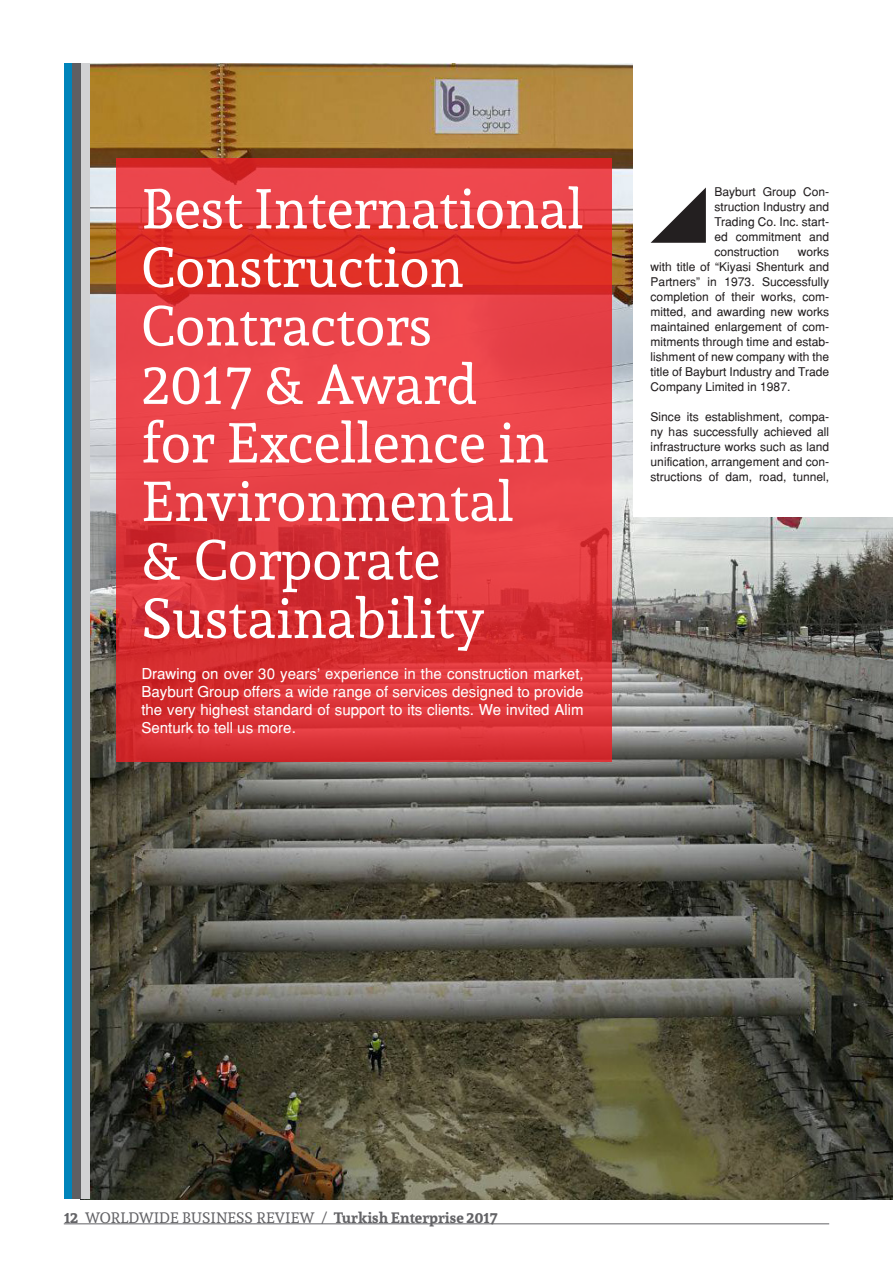
<style>
.page{position:relative;width:893px;height:1263px;background:#fff}
.page>*{position:absolute;margin:0;border:0;box-sizing:border-box;transform-origin:0 0}
.t1{font:55.5px/58.5px "Andada";color:#fff}
.t2{font:15px/18px "Helvetica";color:#fff;text-align:justify}
.t3{font:15px "Andada";color:#636366}
.t4{font:12px/15px "Helvetica";color:#231f20;text-align:justify}
.s1{font-weight:700}
</style>
<div class="page">
<hr style="left:64px;top:1223px;width:765px;height:1px;background:#636366">
<img style="left:89px;top:64px;width:804px;height:1135px">
<div style="left:64px;top:64px;width:8px;height:1135px;background:#0084ba"></div>
<div style="left:72px;top:64px;width:9px;height:1135px;background:#5f5f62"></div>
<div style="left:81px;top:64px;width:8px;height:1135px;background:#d1d2d4"></div>
<div style="left:634px;top:34px;width:259px;height:483px;background:#fff"></div>
<svg style="left:116px;top:158px;width:495px;height:604px;background:#e0393c"></svg>
<svg style="left:651px;top:187px;width:55px;height:56px"></svg>
<p class="t1" style="left:141px;top:179px;width:444px">Best International<br>Construction<br>Contractors<br>2017 &amp; Award<br>for Excellence in<br>Environmental<br>&amp; Corporate<br>Sustainability</p>
<p class="t2" style="left:141px;top:664px;width:444px">Drawing on over 30 years’ experience in the construction market, Bayburt Group offers a wide range of services designed to provide the very highest standard of support to its clients. We invited Alim Senturk to tell us more.</p>
<p class="t4" style="left:714px;top:184px;width:116px">Bayburt Group Con&shy;struction Industry and Trading Co. Inc. start&shy;ed commitment and construction</p>
<p class="t4" style="left:651px;top:244px;width:180px;text-indent:147px">works with title of “Kiyasi Shenturk and Partners” in 1973. Successfully completion of their works, com&shy;mitted, and awarding new works maintained enlargement of com&shy;mitments through time and estab&shy;lishment of new company with the title of Bayburt Industry and Trade Company Limited in 1987.</p>
<p class="t4" style="left:651px;top:409px;width:180px">Since its establishment, compa&shy;ny has successfully achieved all infrastructure works such as land unification, arrangement and con&shy;structions of dam, road, tunnel,</p>
<p class="t3" style="left:64px;top:1208px;width:435px"><span class="s1">12</span> WORLDWIDE BUSINESS REVIEW / <span class="s1">Turkish Enterprise 2017</span></p>
</div>
